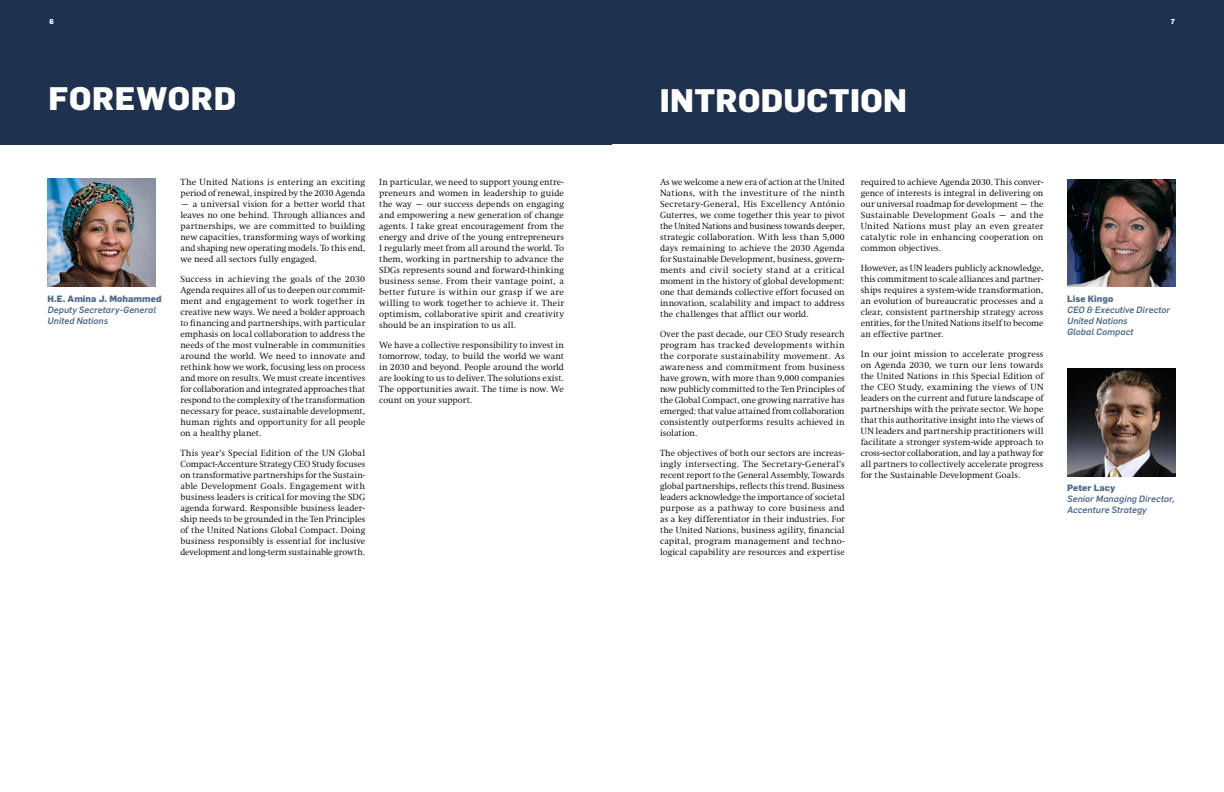
<style>
.page{position:relative;width:1224px;height:792px;background:#fff}
.page>*{position:absolute;margin:0;border:0;box-sizing:border-box;transform-origin:0 0}
.t1{font:800 32px "Flama";letter-spacing:.01em;color:#fff}
.t2{font:300 9px/11px "Swift Com";letter-spacing:.005em;color:#000;text-align:justify}
.t3{font:italic 500 9px/10.8px "Flama";letter-spacing:.01em;color:#4d6b8b}
.t4{font:800 9px "Flama";letter-spacing:.01em;color:#4d6b8b}
.t5{font:800 7px "Flama";color:#fff}
</style>
<div class="page">
<div style="left:609px;top:0;width:615px;height:144px;background:#1e3250"></div>
<div style="left:0;top:0;width:612px;height:144px;background:#1e3250"></div>
<img style="left:48px;top:178px;width:108px;height:108px">
<img style="left:1067px;top:179px;width:108px;height:107px">
<img style="left:1067px;top:369px;width:108px;height:108px">
<p class="t5" style="left:49px;top:17px;width:6px">6</p>
<h1 class="t1" style="left:48px;top:79px;width:189px">FOREWORD</h1>
<h1 class="t1" style="left:660px;top:80px;width:249px">INTRODUCTION</h1>
<p class="t5" style="left:1171px;top:17px;width:6px">7</p>
<p class="t4" style="left:48px;top:294px;width:116px">H.E. Amina J. Mohammed</p>
<p class="t3" style="left:48px;top:304px;width:110px">Deputy Secretary-General<br>United Nations</p>
<p class="t2" style="left:180px;top:176px;width:186px">The United Nations is entering an exciting period of renewal, inspired by the 2030 Agenda</p>
<p class="t2" style="left:180px;top:198px;width:186px">– a universal vision for a better world that leaves no one behind. Through alliances and partnerships, we are committed to building new capacities, transforming ways of working and shaping new operating models. To this end, we need all sectors fully engaged.</p>
<p class="t2" style="left:180px;top:273px;width:186px">Success in achieving the goals of the 2030<br>Agenda requires all of us to deepen our commit&shy;ment and engagement to work together in creative new ways. We need a bolder approach to financing and partnerships, with particular emphasis on local collaboration to address the needs of the most vulnerable in communities around the world. We need to innovate and rethink how we work, focusing less on process and more on results. We must create incentives for collaboration and integrated approaches that respond to the complexity of the transformation necessary for peace, sustainable development, human rights and opportunity for all people on a healthy planet.</p>
<p class="t2" style="left:180px;top:447px;width:186px">This year’s Special Edition of the UN Global Compact-Accenture Strategy CEO Study focuses on transformative partnerships for the Sustain&shy;able Development Goals. Engagement with business leaders is critical for moving the SDG agenda forward. Responsible business leader&shy;ship needs to be grounded in the Ten Principles of the United Nations Global Compact. Doing business responsibly is essential for inclusive development and long-term sustainable growth.</p>
<p class="t2" style="left:379px;top:176px;width:186px">In particular, we need to support young entre&shy;preneurs and women in leadership to guide the way – our success depends on engaging and empowering a new generation of change agents. I take great encouragement from the energy and drive of the young entrepreneurs I regularly meet from all around the world. To them, working in partnership to advance the SDGs represents sound and forward-thinking business sense. From their vantage point, a better future is within our grasp if we are willing to work together to achieve it. Their optimism, collaborative spirit and creativity should be an inspiration to us all.</p>
<p class="t2" style="left:379px;top:339px;width:186px">We have a collective responsibility to invest in tomorrow, today, to build the world we want in 2030 and beyond. People around the world are looking to us to deliver. The solutions exist.<br>The opportunities await. The time is now. We count on your support.</p>
<p class="t2" style="left:660px;top:176px;width:186px">As we welcome a new era of action at the United Nations, with the investiture of the ninth Secretary-General, His Excellency António Guterres, we come together this year to pivot the United Nations and business towards deeper, strategic collaboration. With less than 5,000 days remaining to achieve the 2030 Agenda for Sustainable Development, business, govern&shy;ments and civil society stand at a critical moment in the history of global development: one that demands collective effort focused on innovation, scalability and impact to address the challenges that afflict our world.</p>
<p class="t2" style="left:660px;top:328px;width:186px">Over the past decade, our CEO Study research program has tracked developments within the corporate sustainability movement. As awareness and commitment from business have grown, with more than 9,000 companies now publicly committed to the Ten Principles of the Global Compact, one growing narrative has emerged: that value attained from collaboration consistently outperforms results achieved in isolation.</p>
<p class="t2" style="left:660px;top:447px;width:186px">The objectives of both our sectors are increas&shy;ingly intersecting. The Secretary-General’s recent report to the General Assembly, Towards global partnerships, reflects this trend. Business leaders acknowledge the importance of societal purpose as a pathway to core business and as a key differentiator in their industries. For the United Nations, business agility, financial capital, program management and techno&shy;logical capability are resources and expertise</p>
<p class="t2" style="left:861px;top:176px;width:184px">required to achieve Agenda 2030. This conver&shy;gence of interests is integral in delivering on our universal roadmap for development – the Sustainable Development Goals – and the United Nations must play an even greater catalytic role in enhancing cooperation on common objectives.</p>
<p class="t2" style="left:861px;top:262px;width:184px">However, as UN leaders publicly acknowledge, this commitment to scale alliances and partner&shy;ships requires a system-wide transformation, an evolution of bureaucratic processes and a clear, consistent partnership strategy across entities, for the United Nations itself to become an effective partner.</p>
<p class="t2" style="left:861px;top:348px;width:184px">In our joint mission to accelerate progress on Agenda 2030, we turn our lens towards the United Nations in this Special Edition of the CEO Study, examining the views of UN leaders on the current and future landscape of partnerships with the private sector. We hope that this authoritative insight into the views of UN leaders and partnership practitioners will facilitate a stronger system-wide approach to cross-sector collaboration, and lay a pathway for all partners to collectively accelerate progress for the Sustainable Development Goals.</p>
<p class="t4" style="left:1067px;top:294px;width:48px">Lise Kingo</p>
<p class="t3" style="left:1067px;top:304px;width:105px">CEO &amp; Executive Director<br>United Nations<br>Global Compact</p>
<p class="t4" style="left:1067px;top:482px;width:50px">Peter Lacy</p>
<p class="t3" style="left:1067px;top:493px;width:109px">Senior Managing Director,<br>Accenture Strategy</p>
</div>
